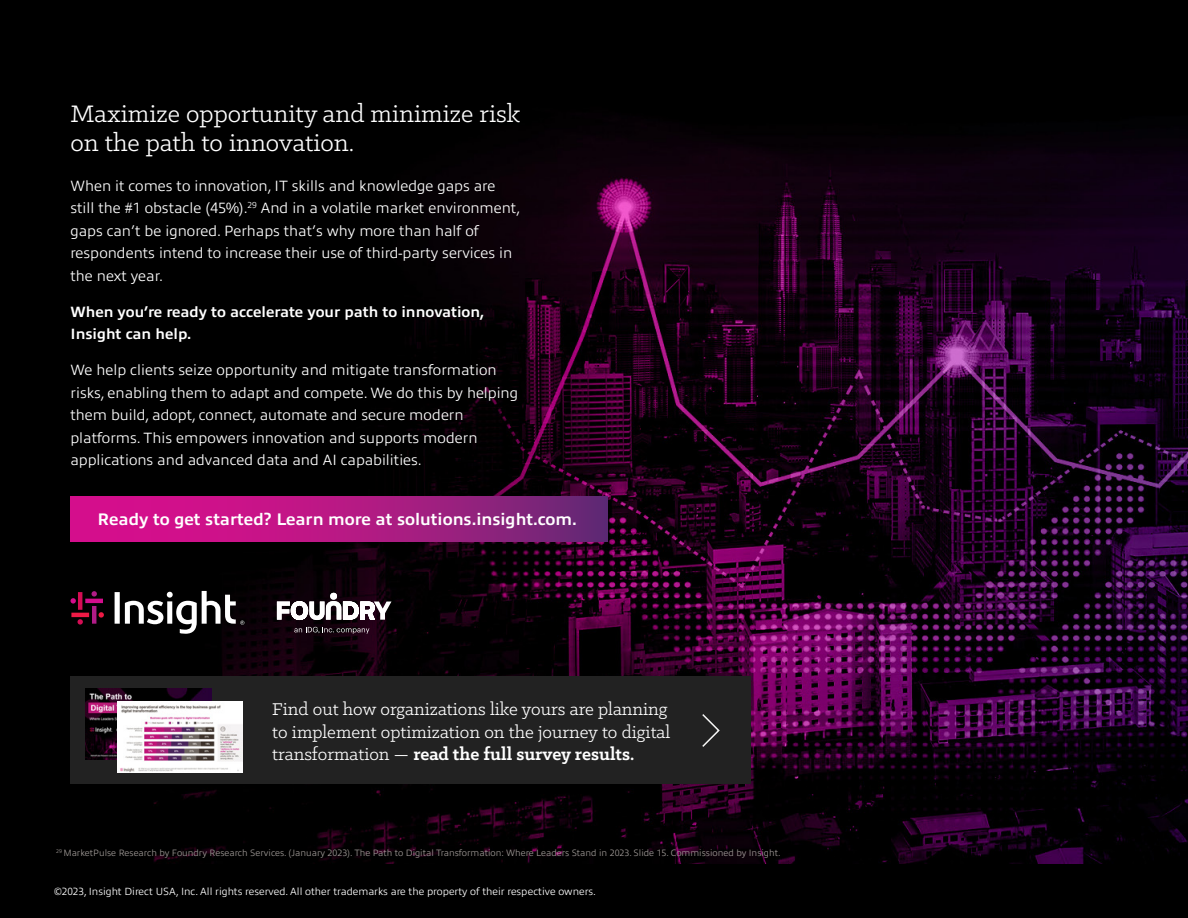
<style>
.page{position:relative;width:1188px;height:918px;background:#fff}
.page>*{position:absolute;margin:0;border:0;box-sizing:border-box;transform-origin:0 0}
.t1{font:27px/28.5px "Klinic Slab";color:#fff}
.t2{font:19.2px/22.5px "Klinic Slab";color:#fff}
.t3{font:700 16.95px "Allumi Pro";color:#fff}
.t4{font:300 15px/22.5px "Allumi Pro";color:#fff}
.t5{font:700 15px/22.5px "Allumi Pro";color:#fff}
.t6{font:300 10.5px "Allumi Pro";color:#fff}
.t7{font:300 9.3px "Allumi Pro";color:#9f9996}
.s1{font-weight:700}
</style>
<div class="page">
<img style="left:0;top:0;width:1188px;height:864px">
<div style="left:0;top:864px;width:1188px;height:54px;background:#000"></div>
<svg style="left:294px;top:627px;width:75px;height:7px"></svg>
<div style="left:330px;top:593px;width:7px;height:7px;background:#fff;border-radius:50%"></div>
<svg style="left:277px;top:601px;width:115px;height:19px"></svg>
<svg style="left:70px;top:591px;width:34px;height:34px"></svg>
<svg style="left:115px;top:591px;width:129px;height:43px"></svg>
<svg style="left:70px;top:496px;width:538px;height:46px;background:#ad1983"></svg>
<div style="left:70px;top:676px;width:682px;height:108px;background:#222"></div>
<img style="left:86px;top:688px;width:126px;height:71px">
<img style="left:117px;top:702px;width:126px;height:71px">
<svg style="left:702px;top:714px;width:18px;height:33px"></svg>
<h1 class="t1" style="left:70px;top:99px;width:451px">Maximize opportunity and minimize risk on the path to innovation.</h1>
<p class="t4" style="left:70px;top:173px;width:451px">When it comes to innovation, IT skills and knowledge gaps are still the #1 obstacle (45%).<sup>29</sup> And in a volatile market environment, gaps can’t be ignored. Perhaps that’s why more than half of respondents intend to increase their use of third-party services in the next year.</p>
<p class="t5" style="left:70px;top:299px;width:415px">When you’re ready to accelerate your path to innovation,<br>Insight can help.</p>
<p class="t4" style="left:70px;top:358px;width:449px">We help clients seize opportunity and mitigate transformation risks, enabling them to adapt and compete. We do this by helping them build, adopt, connect, automate and secure modern platforms. This empowers innovation and supports modern applications and advanced data and AI capabilities.</p>
<p class="t3" style="left:98px;top:507px;width:481px">Ready to get started? Learn more at solutions.insight.com.</p>
<p class="t2" style="left:272px;top:698px;width:400px">Find out how organizations like yours are planning to implement optimization on the journey to digital transformation — <span class="s1">read the full survey results.</span></p>
<p class="t7" style="left:56px;top:846px;width:726px"><sup>29</sup> MarketPulse Research by Foundry Research Services. (January 2023). The Path to Digital Transformation: Where Leaders Stand in 2023. Slide 15. Commissioned by Insight.</p>
<p class="t6" style="left:54px;top:883px;width:543px">©2023, Insight Direct USA, Inc. All rights reserved. All other trademarks are the property of their respective owners.</p>
</div>
